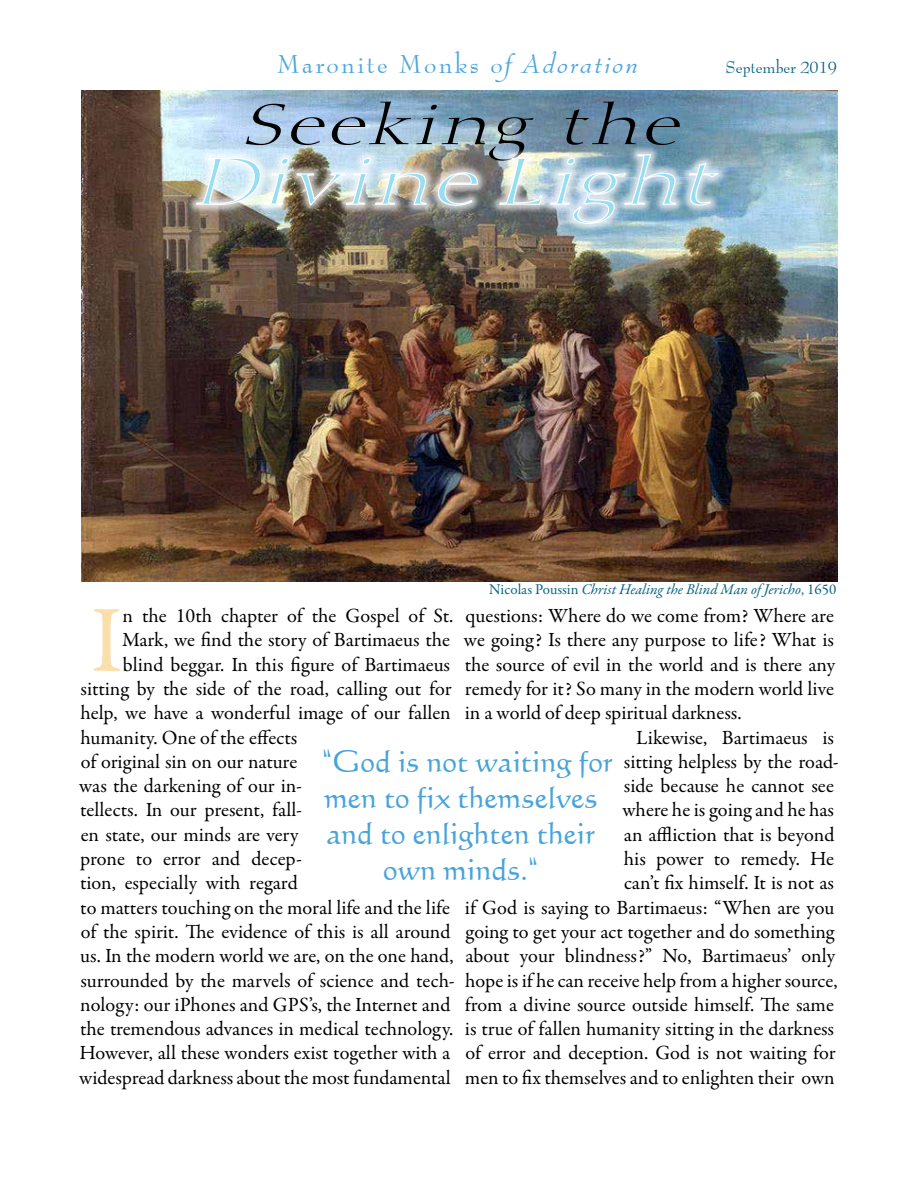
<style>
.page{position:relative;width:918px;height:1188px;background:#fff}
.page>*{position:absolute;margin:0;border:0;box-sizing:border-box;transform-origin:0 0}
.t1{font:95.25px "Garamond Premr Pro";color:#fadeab}
.t2{font:italic 64.5px "Calligraphic 810 BT";color:#96def0;scale:1.29 1}
.t3{font:italic 55.5px "Calligraphic 810 BT";color:#000;scale:1.29 1}
.t4{font:30px/36px "Calligraphic 421 BT Roman B";color:#47a3db;text-align:center}
.t5{font:25.5px "Bernhard Modern BT";letter-spacing:.09em;color:#47a3db}
.t6{font:20.25px "Garamond Premr Pro";color:#000}
.t7{font:16.5px "Bernhard Modern BT";color:#0a6481}
.t8{font:italic 15px "Garamond Premr Pro";color:#0a6481}
.s1{font-family:"Cataneo BT";font-weight:300}
.s2{font-style:italic}
.s3{font-style:normal}
.s4{font-family:"Charlemagne Std";font-weight:700}
</style>
<div class="page">
<img style="left:82px;top:90px;width:756px;height:491px">
<div style="left:187px;top:148px;width:300px;height:67px;background:#fff;opacity:.68"></div>
<img style="left:195px;top:157px;width:233px;height:49px">
<svg style="left:436px;top:172px;width:42px;height:34px"></svg>
<div style="left:490px;top:145px;width:238px;height:89px;background:#fff;opacity:.68"></div>
<svg style="left:499px;top:157px;width:44px;height:48px;background:#d7ddd4"></svg>
<svg style="left:549px;top:154px;width:128px;height:71px;background:#b0c9d6"></svg>
<svg style="left:688px;top:162px;width:34px;height:44px"></svg>
<p class="t5" style="left:277px;top:48px;width:364px">Maronite Monks o<span class="s1">f</span><span class="s2">Adoration</span></p>
<p class="t7" style="left:725px;top:57px;width:113px">September 2019</p>
<h3 class="t3" style="left:240px;top:91px;width:355px">Seeking the</h3>
<h2 class="t2" style="left:192px;top:142px;width:422px">Divine Light</h2>
<p class="t8" style="left:489px;top:580px;width:349px"><span class="s3">Nicolas Poussin</span> Christ Healing the Blind Man of Jericho<span class="s3">, 1650</span></p>
<h1 class="t1" style="left:90px;top:583px;width:34px">I</h1>
<p class="t6" style="left:123px;top:604px;width:332px">n the 10th chapter of the Gospel of St.</p>
<p class="t6" style="left:466px;top:604px;width:370px">questions: Where do we come from? Where are</p>
<p class="t6" style="left:464px;top:628px;width:372px">we going? Is there any purpose to life? What is</p>
<p class="t6" style="left:465px;top:652px;width:372px">the source of evil in the world and is there any</p>
<p class="t6" style="left:465px;top:676px;width:371px">remedy for it? So many in the modern world live</p>
<p class="t6" style="left:465px;top:701px;width:278px">in a world of deep spiritual darkness.</p>
<p class="t6" style="left:636px;top:725px;width:199px">Likewise, Bartimaeus is</p>
<p class="t6" style="left:624px;top:749px;width:216px">sitting helpless by the road-</p>
<p class="t6" style="left:624px;top:774px;width:212px">side because he cannot see</p>
<p class="t6" style="left:622px;top:798px;width:213px">where he is going and he has</p>
<p class="t6" style="left:624px;top:822px;width:212px">an affliction that is beyond</p>
<p class="t6" style="left:624px;top:847px;width:212px">his power to remedy. He</p>
<p class="t6" style="left:624px;top:871px;width:211px">can’t fix himself. It is not as</p>
<p class="t6" style="left:465px;top:895px;width:371px">if God is saying to Bartimaeus: “When are you</p>
<p class="t6" style="left:465px;top:919px;width:370px">going to get your act together and do something</p>
<p class="t6" style="left:465px;top:944px;width:371px">about your blindness?” No, Bartimaeus’ only</p>
<p class="t6" style="left:465px;top:968px;width:374px">hope is if he can receive help from a higher source,</p>
<p class="t6" style="left:465px;top:992px;width:371px">from a divine source outside himself. The same</p>
<p class="t6" style="left:465px;top:1017px;width:371px">is true of fallen humanity sitting in the darkness</p>
<p class="t6" style="left:465px;top:1041px;width:372px">of error and deception. God is not waiting for</p>
<p class="t6" style="left:465px;top:1065px;width:371px">men to fix themselves and to enlighten their own</p>
<p class="t6" style="left:122px;top:628px;width:330px">Mark, we find the story of Bartimaeus the</p>
<p class="t6" style="left:123px;top:652px;width:329px">blind beggar. In this figure of Bartimaeus</p>
<p class="t6" style="left:81px;top:676px;width:373px">sitting by the side of the road, calling out for</p>
<p class="t6" style="left:80px;top:701px;width:372px">help, we have a wonderful image of our fallen</p>
<p class="t6" style="left:80px;top:725px;width:218px">humanity. One of the effects</p>
<p class="t6" style="left:81px;top:749px;width:218px">of original sin on our nature</p>
<p class="t6" style="left:79px;top:774px;width:224px">was the darkening of our in-</p>
<p class="t6" style="left:80px;top:798px;width:223px">tellects. In our present, fall-</p>
<p class="t6" style="left:81px;top:822px;width:219px">en state, our minds are very</p>
<p class="t6" style="left:80px;top:847px;width:224px">prone to error and decep-</p>
<p class="t6" style="left:80px;top:871px;width:219px">tion, especially with regard</p>
<p class="t6" style="left:80px;top:895px;width:371px">to matters touching on the moral life and the life</p>
<p class="t6" style="left:81px;top:919px;width:371px">of the spirit. The evidence of this is all around</p>
<p class="t6" style="left:80px;top:944px;width:375px">us. In the modern world we are, on the one hand,</p>
<p class="t6" style="left:81px;top:968px;width:376px">surrounded by the marvels of science and tech-</p>
<p class="t6" style="left:80px;top:992px;width:372px">nology: our iPhones and GPS’s, the Internet and</p>
<p class="t6" style="left:80px;top:1017px;width:375px">the tremendous advances in medical technology.</p>
<p class="t6" style="left:80px;top:1041px;width:372px">However, all these wonders exist together with a</p>
<p class="t6" style="left:79px;top:1065px;width:373px">widespread darkness about the most fundamental</p>
<h3 class="t4" style="left:322px;top:743px;width:292px"><span class="s4">“</span>God is not waiting for men to fix themselves and to enlighten their own minds.<span class="s4">“</span></h3>
</div>
